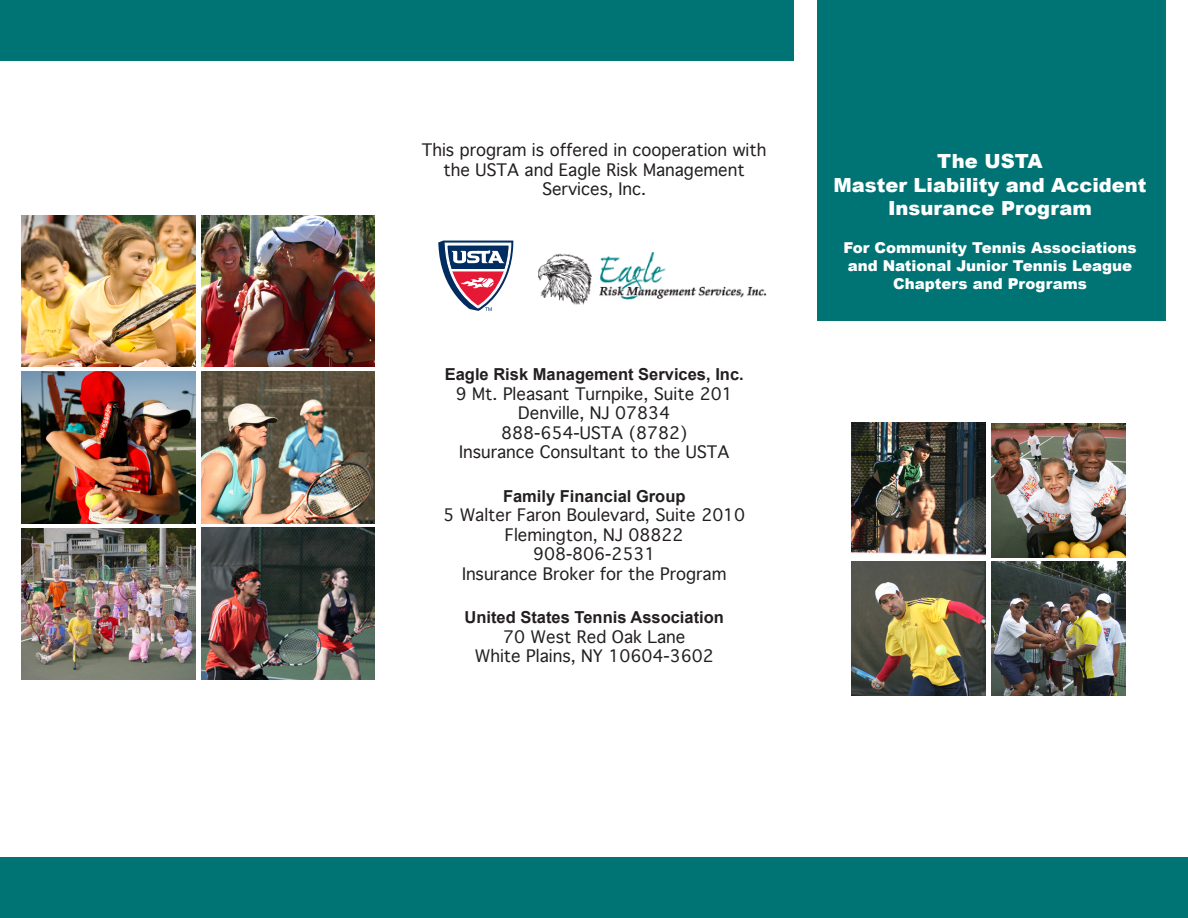
<style>
.page{position:relative;width:1188px;height:918px;background:#fff}
.page>*{position:absolute;margin:0;border:0;box-sizing:border-box;transform-origin:0 0}
.t1{font:900 19.5px/23.4px "Arial";color:#fff;text-align:center}
.t2{font:16.5px/19.5px "Geneva";color:#231f20;text-align:center}
.t3{font:900 15px/18px "Arial";color:#fff;text-align:center}
.s1{font-family:"Arial";font-weight:700}
</style>
<div class="page">
<div style="left:0;top:0;width:793px;height:61px;background:#007475"></div>
<div style="left:0;top:857px;width:1188px;height:61px;background:#007475"></div>
<svg style="left:438px;top:241px;width:75px;height:70px"></svg>
<img style="left:539px;top:253px;width:228px;height:52px">
<div style="left:817px;top:0;width:348px;height:320px;background:#007475"></div>
<img style="left:992px;top:562px;width:134px;height:134px">
<img style="left:852px;top:562px;width:134px;height:134px">
<img style="left:992px;top:424px;width:133px;height:133px">
<img style="left:201px;top:215px;width:173px;height:152px">
<img style="left:22px;top:215px;width:173px;height:152px">
<img style="left:22px;top:528px;width:173px;height:152px">
<img style="left:22px;top:372px;width:173px;height:151px">
<img style="left:201px;top:528px;width:174px;height:152px">
<img style="left:201px;top:371px;width:174px;height:152px">
<img style="left:851px;top:422px;width:135px;height:134px">
<p class="t2" style="left:422px;top:142px;width:346px">This program is offered in cooperation with the USTA and Eagle Risk Management<br>Services, Inc.</p>
<p class="t2" style="left:445px;top:366px;width:300px"><span class="s1">Eagle Risk Management Services, Inc.<br></span>9 Mt. Pleasant Turnpike, Suite 201<br>Denville, NJ 07834<br>888-654-USTA (8782)<br>Insurance Consultant to the USTA</p>
<p class="t2" style="left:443px;top:487px;width:304px"><span class="s1">Family Financial Group<br></span>5 Walter Faron Boulevard, Suite 2010<br>Flemington, NJ 08822<br>908-806-2531<br>Insurance Broker for the Program</p>
<p class="t2" style="left:465px;top:609px;width:261px"><span class="s1">United States Tennis Association<br></span>70 West Red Oak Lane<br>White Plains, NY 10604-3602</p>
<p class="t1" style="left:833px;top:150px;width:315px">The USTA<br>Master Liability and Accident<br>Insurance Program</p>
<p class="t3" style="left:843px;top:239px;width:295px">For Community Tennis Associations and National Junior Tennis League<br>Chapters and Programs</p>
</div>
